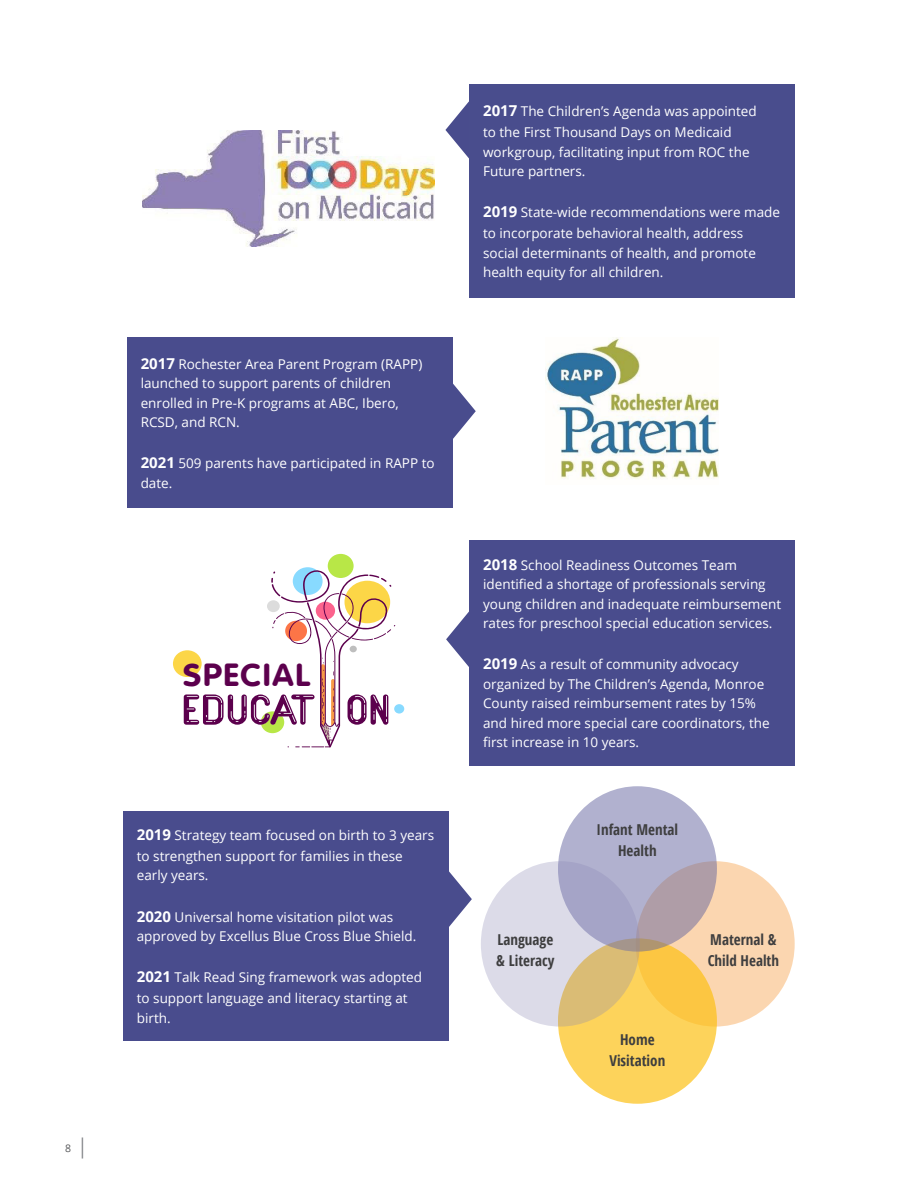
<style>
.page{position:relative;width:918px;height:1188px;background:#fff}
.page>*{position:absolute;margin:0;border:0;box-sizing:border-box;transform-origin:0 0}
.t1{font:31.35px "VAG Rounded Bold";letter-spacing:.05em;color:#5c004d;scale:1.07 1}
._1_Sub_Paragraph{font:700 condensed 15px/21px "Open Sans";color:#3e3e3f;text-align:center}
.ROC_The_Future_Body{font:13.5px/19.5px "Open Sans";color:#fff}
.t2{font:10.5px "Open Sans";color:#57585a}
.s1{font-weight:700;font-size:15px}
</style>
<div class="page">
<svg style="left:452px;top:383px;width:24px;height:57px"></svg>
<svg style="left:446px;top:611px;width:24px;height:57px"></svg>
<svg style="left:448px;top:870px;width:24px;height:58px"></svg>
<svg style="left:445px;top:102px;width:25px;height:57px"></svg>
<div style="left:470px;top:84px;width:325px;height:214px;background:#494d8d"></div>
<div style="left:470px;top:540px;width:325px;height:226px;background:#494c8d"></div>
<div style="left:123px;top:811px;width:325px;height:230px;background:#494c8d"></div>
<div style="left:127px;top:338px;width:325px;height:170px;background:#494c8d"></div>
<img style="left:143px;top:131px;width:291px;height:116px">
<img style="left:546px;top:338px;width:173px;height:141px">
<div style="left:636px;top:861px;width:159px;height:166px;background:#fbd6b0;border-radius:50%"></div>
<svg style="left:558px;top:938px;width:159px;height:166px;background:#fccf55"></svg>
<svg style="left:558px;top:786px;width:159px;height:166px;background:#b0abc3"></svg>
<svg style="left:481px;top:861px;width:159px;height:166px;background:#cfc8c8"></svg>
<div style="left:173px;top:650px;width:29px;height:27px;background:#fcd647;border-radius:50%"></div>
<svg style="left:293px;top:567px;width:30px;height:28px"></svg>
<div style="left:328px;top:554px;width:26px;height:24px;background:#b8e747;border-radius:50%"></div>
<svg style="left:184px;top:570px;width:211px;height:177px"></svg>
<div style="left:267px;top:600px;width:13px;height:12px;background:#dcdcdc;border-radius:50%"></div>
<div style="left:350px;top:646px;width:7px;height:6px;background:#bebebe;border-radius:50%"></div>
<div style="left:394px;top:704px;width:10px;height:10px;background:#88daff;border-radius:50%"></div>
<svg style="left:82px;top:1137px;width:1px;height:22px"></svg>
<p class="t2" style="left:65px;top:1141px;width:8px">8</p>
<p class="ROC_The_Future_Body" style="left:141px;top:354px;width:283px"><span class="s1">2017</span> Rochester Area Parent Program (RAPP) launched to support parents of children enrolled in Pre-K programs at ABC, Ibero, RCSD, and RCN.</p>
<p class="ROC_The_Future_Body" style="left:141px;top:453px;width:295px"><span class="s1">2021</span> 509 parents have participated in RAPP to date.</p>
<p class="t1" style="left:183px;top:656px;width:120px">SPECIAL</p>
<p class="ROC_The_Future_Body" style="left:137px;top:824px;width:299px;line-height:21px"><span class="s1">2019</span> Strategy team focused on birth to 3 years to strengthen support for families in these</p>
<p class="ROC_The_Future_Body" style="left:137px;top:865px;width:73px">early years.</p>
<p class="ROC_The_Future_Body" style="left:137px;top:907px;width:281px"><span class="s1">2020</span> Universal home visitation pilot was approved by Excellus Blue Cross Blue Shield.</p>
<p class="ROC_The_Future_Body" style="left:137px;top:967px;width:287px;line-height:21px"><span class="s1">2021</span> Talk Read Sing framework was adopted to support language and literacy starting at</p>
<p class="ROC_The_Future_Body" style="left:137px;top:1008px;width:35px">birth.</p>
<p class="ROC_The_Future_Body" style="left:483px;top:100px;width:275px;line-height:21px"><span class="s1">2017</span> The Children’s Agenda was appointed to the First Thousand Days on Medicaid</p>
<p class="ROC_The_Future_Body" style="left:483px;top:142px;width:268px">workgroup, facilitating input from ROC the<br>Future partners.</p>
<p class="ROC_The_Future_Body" style="left:483px;top:202px;width:298px;line-height:21px"><span class="s1">2019</span> State-wide recommendations were made to incorporate behavioral health, address</p>
<p class="ROC_The_Future_Body" style="left:483px;top:243px;width:274px">social determinants of health, and promote health equity for all children.</p>
<p class="ROC_The_Future_Body" style="left:483px;top:555px;width:300px"><span class="s1">2018</span> School Readiness Outcomes Team identified a shortage of professionals serving young children and inadequate reimbursement rates for preschool special education services.</p>
<p class="ROC_The_Future_Body" style="left:483px;top:654px;width:288px"><span class="s1">2019</span> As a result of community advocacy organized by The Children’s Agenda, Monroe County raised reimbursement rates by 15% and hired more special care coordinators, the first increase in 10 years.</p>
<p class="_1_Sub_Paragraph" style="left:496px;top:928px;width:60px;text-align:left">Language &amp; Literacy</p>
<p class="_1_Sub_Paragraph" style="left:597px;top:819px;width:83px">Infant Mental<br>Health</p>
<p class="_1_Sub_Paragraph" style="left:609px;top:1029px;width:57px">Home<br>Visitation</p>
<p class="_1_Sub_Paragraph" style="left:708px;top:928px;width:73px;text-align:left">Maternal &amp;<br>Child Health</p>
</div>
